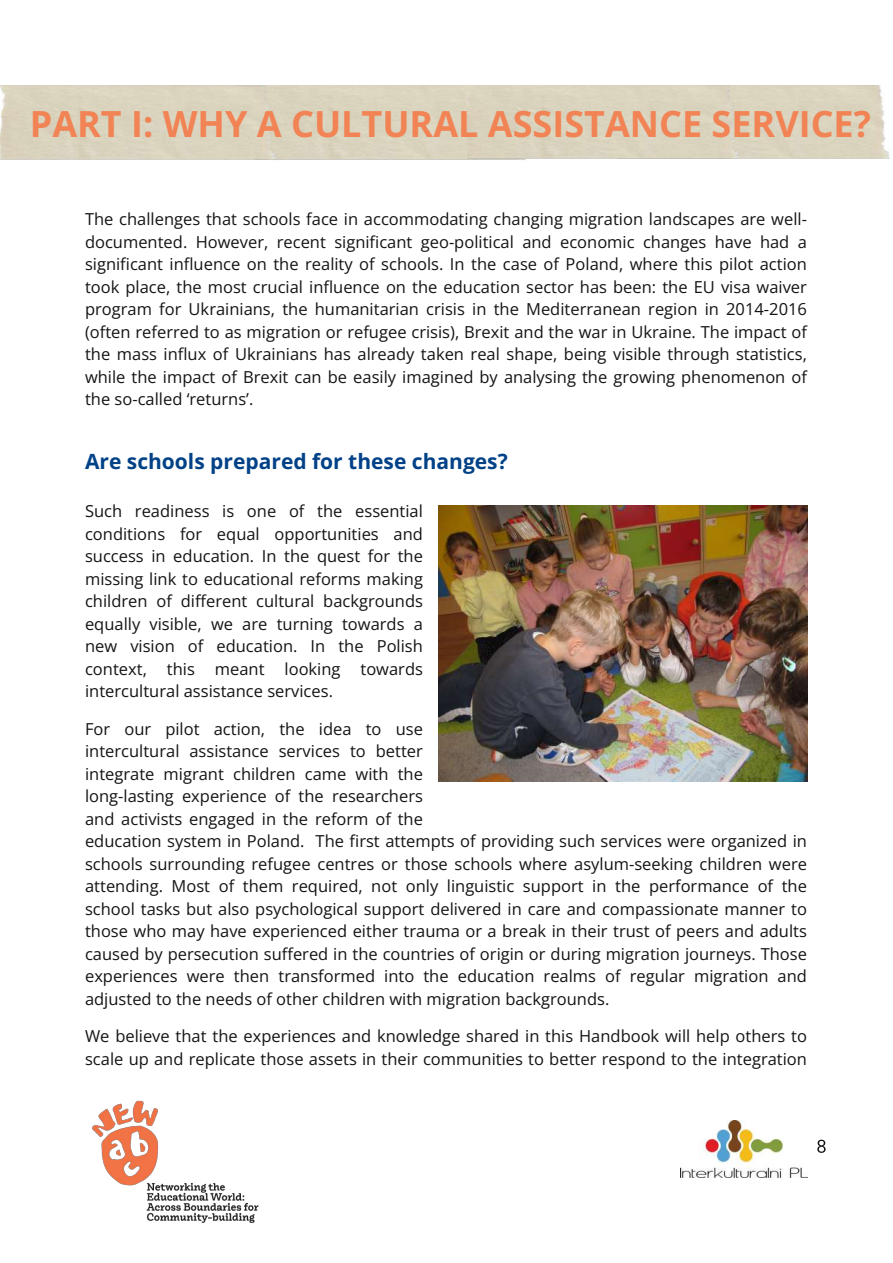
<style>
.page{position:relative;width:893px;height:1263px;background:#fff}
.page>*{position:absolute;margin:0;border:0;box-sizing:border-box;transform-origin:0 0}
.t1{font:700 36px "Open Sans";color:#f18354}
.t2{font:700 21px "Open Sans";color:#004187}
.t3{font:16.5px/22.5px "Open Sans";color:#161413;text-align:justify}
</style>
<div class="page">
<img style="left:92px;top:1100px;width:167px;height:123px">
<svg style="left:817px;top:1140px;width:9px;height:13px"></svg>
<img style="left:680px;top:1120px;width:125px;height:57px">
<div style="left:740px;top:85px;width:150px;height:74px;background:#dbd4bf"></div>
<div style="left:467px;top:85px;width:273px;height:77px;background:#dad4be"></div>
<img style="left:438px;top:505px;width:369px;height:277px">
<h1 class="t1" style="left:30px;top:98px;width:843px">PART I: WHY A CULTURAL ASSISTANCE SERVICE?</h1>
<p class="t3" style="left:85px;top:208px;width:723px">The challenges that schools face in accommodating changing migration landscapes are well&shy;documented. However, recent significant geo-political and economic changes have had a significant influence on the reality of schools. In the case of Poland, where this pilot action took place, the most crucial influence on the education sector has been: the EU visa waiver program for Ukrainians, the humanitarian crisis in the Mediterranean region in 2014-2016 (often referred to as migration or refugee crisis), Brexit and the war in Ukraine. The impact of the mass influx of Ukrainians has already taken real shape, being visible through statistics, while the impact of Brexit can be easily imagined by analysing the growing phenomenon of the so-called ‘returns’.</p>
<p class="t2" style="left:85px;top:447px;width:424px">Are schools prepared for these changes?</p>
<p class="t3" style="left:85px;top:499px;width:339px">Such readiness is one of the essential conditions for equal opportunities and success in education. In the quest for the missing link to educational reforms making children of different cultural backgrounds equally visible, we are turning towards a new vision of education. In the Polish context, this meant looking towards intercultural assistance services.</p>
<p class="t3" style="left:85px;top:717px;width:723px;text-align:left">For our pilot action, the idea to use<br>intercultural assistance services to better<br>integrate migrant children came with the<br>long-lasting experience of the researchers<br>and activists engaged in the reform of the<br>education system in Poland. The first attempts of providing such services were organized in schools surrounding refugee centres or those schools where asylum-seeking children were attending. Most of them required, not only linguistic support in the performance of the school tasks but also psychological support delivered in care and compassionate manner to those who may have experienced either trauma or a break in their trust of peers and adults caused by persecution suffered in the countries of origin or during migration journeys. Those experiences were then transformed into the education realms of regular migration and adjusted to the needs of other children with migration backgrounds.</p>
<p class="t3" style="left:85px;top:1024px;width:723px">We believe that the experiences and knowledge shared in this Handbook will help others to scale up and replicate those assets in their communities to better respond to the integration</p>
</div>
